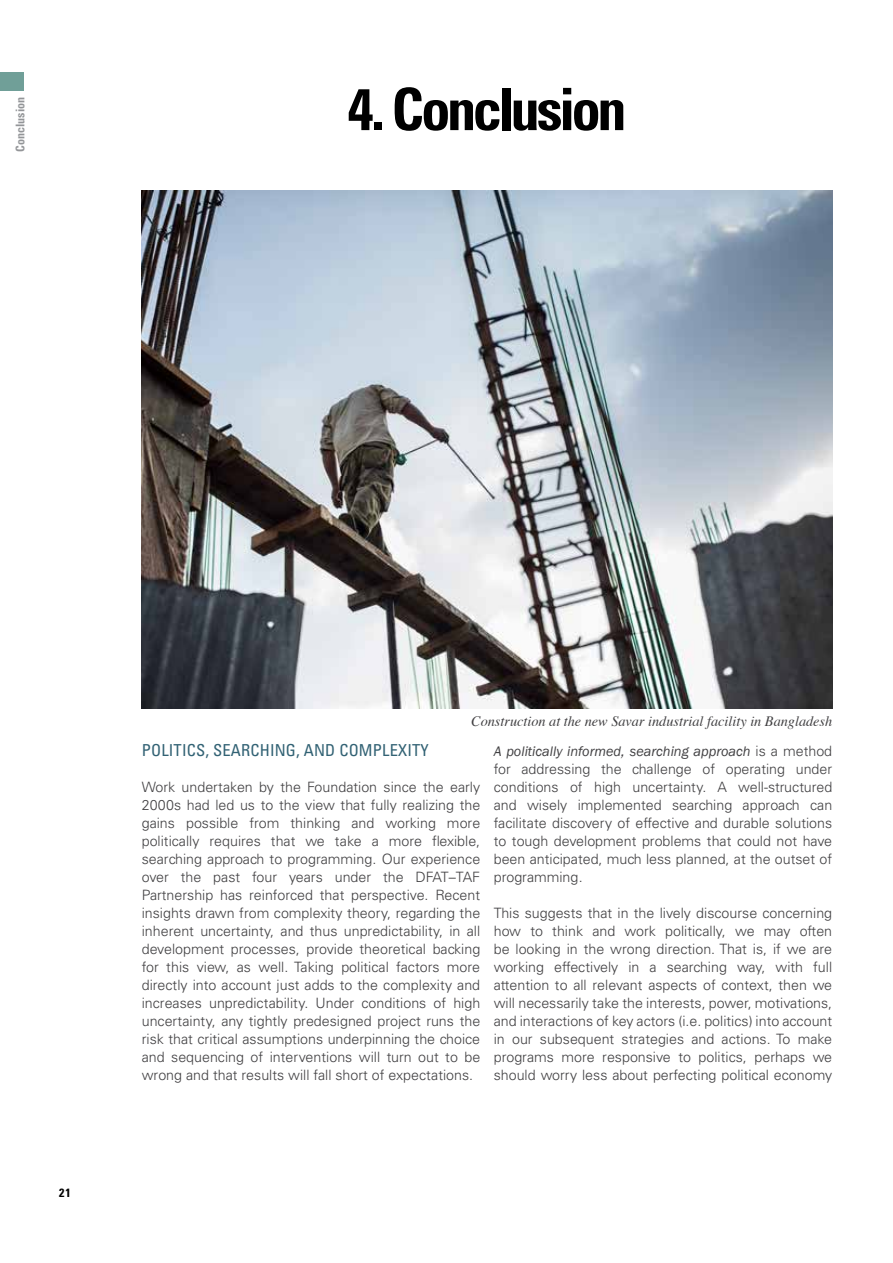
<style>
.page{position:relative;width:893px;height:1263px;background:#fff}
.page>*{position:absolute;margin:0;border:0;box-sizing:border-box;transform-origin:0 0}
.t1{font:700 condensed 58.5px "Univers LT Std";letter-spacing:-.06em;color:#000}
.t2{font:condensed 16.5px "Univers LT Std";letter-spacing:.01em;color:#326274}
.t3{font:300 14.25px/18px "Univers LT Std";color:#414042;text-align:justify}
.t4{font:italic 14.25px "Times";color:#414042}
.t5{font:italic 14.25px "Franklin Gothic";color:#414042}
.t6{font:700 condensed 12px "Univers LT Std";color:#939598}
.t7{font:700 condensed 12px "Univers LT Std";color:#000}
.s1{font-family:"Univers LT Std";font-weight:300;font-style:normal}
</style>
<div class="page">
<div style="left:0;top:72px;width:24px;height:18px;background:#709f98"></div>
<img style="left:142px;top:191px;width:690px;height:517px">
<p class="t6" style="left:13px;top:152px;width:56px;rotate:-90deg">Conclusion</p>
<h1 class="t1" style="left:347px;top:73px;width:281px">4. Conclusion</h1>
<p class="t7" style="left:59px;top:1185px;width:13px">21</p>
<p class="t4" style="left:471px;top:709px;width:363px">Construction at the new Savar industrial facility in Bangladesh</p>
<p class="t2" style="left:142px;top:740px;width:289px">POLITICS, SEARCHING, AND COMPLEXITY</p>
<p class="t3" style="left:142px;top:778px;width:340px">Work undertaken by the Foundation since the early 2000s had led us to the view that fully realizing the gains possible from thinking and working more politically requires that we take a more flexible, searching approach to programming. Our experience over the past four years under the DFAT–TAF Partnership has reinforced that perspective. Recent insights drawn from complexity theory, regarding the inherent uncertainty, and thus unpredictability, in all development processes, provide theoretical backing for this view, as well. Taking political factors more directly into account just adds to the complexity and increases unpredictability. Under conditions of high uncertainty, any tightly predesigned project runs the risk that critical assumptions underpinning the choice and sequencing of interventions will turn out to be wrong and that results will fall short of expectations.</p>
<p class="t5" style="left:494px;top:742px;width:340px">A politically informed, searching approach <span class="s1">is a method</span></p>
<p class="t3" style="left:494px;top:760px;width:340px">for addressing the challenge of operating under conditions of high uncertainty. A well-structured and wisely implemented searching approach can facilitate discovery of effective and durable solutions to tough development problems that could not have been anticipated, much less planned, at the outset of programming.</p>
<p class="t3" style="left:494px;top:904px;width:340px">This suggests that in the lively discourse concerning how to think and work politically, we may often be looking in the wrong direction. That is, if we are working effectively in a searching way, with full attention to all relevant aspects of context, then we will necessarily take the interests, power, motivations, and interactions of key actors (i.e. politics) into account in our subsequent strategies and actions. To make programs more responsive to politics, perhaps we should worry less about perfecting political economy</p>
</div>
